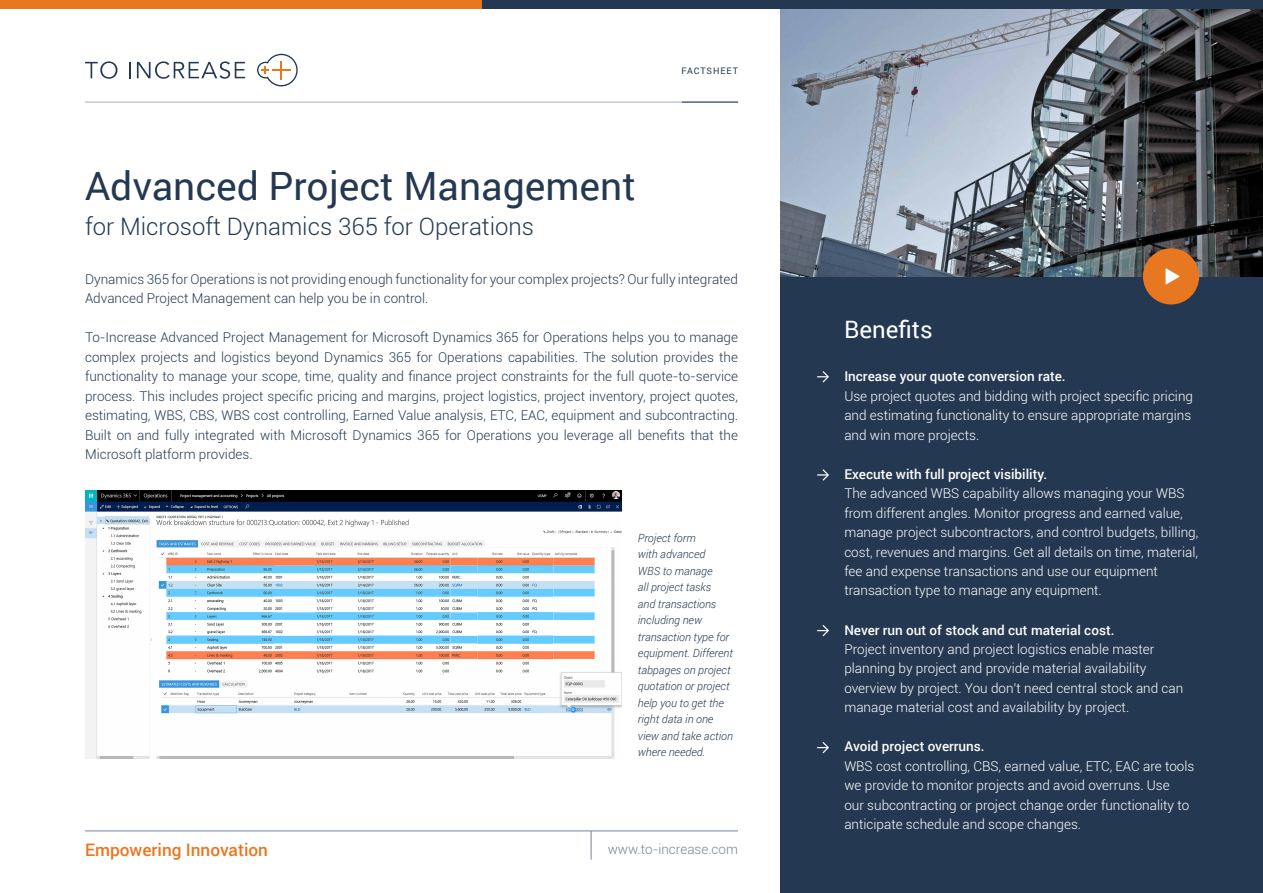
<style>
.page{position:relative;width:1263px;height:893px;background:#fff}
.page>*{position:absolute;margin:0;border:0;box-sizing:border-box;transform-origin:0 0}
.t1{font:39px "Roboto";color:#243951}
.t2{font:300 24px "Roboto";color:#243951}
.t3{font:24px "Roboto";color:#fff}
.t4{font:500 17.25px "Roboto";color:#e87722}
.t5{font:300 13.5px/19.5px "Roboto";color:#fff}
.t6{font:300 13.5px/19.5px "Roboto";color:#243951}
.t7{font:500 13.5px "Roboto";color:#fff}
.t8{font:300 13.5px "Roboto";color:#788593}
.t9{font:italic 300 11.25px/16.5px "Roboto";color:#243951}
.t10{font:9px "Roboto";letter-spacing:.1em;color:#243951}
</style>
<div class="page">
<div style="left:780px;top:0;width:483px;height:893px;background:#243951"></div>
<img style="left:780px;top:9px;width:483px;height:267px">
<img style="left:85px;top:490px;width:536px;height:269px">
<svg style="left:817px;top:371px;width:12px;height:11px"></svg>
<svg style="left:817px;top:469px;width:12px;height:12px"></svg>
<svg style="left:817px;top:625px;width:12px;height:11px"></svg>
<svg style="left:1143px;top:248px;width:56px;height:56px;background:#c37134"></svg>
<svg style="left:817px;top:742px;width:12px;height:11px"></svg>
<div style="left:0;top:0;width:482px;height:9px;background:#e97721"></div>
<div style="left:482px;top:0;width:781px;height:9px;background:#243951"></div>
<svg style="left:85px;top:61px;width:32px;height:18px"></svg>
<svg style="left:130px;top:62px;width:1px;height:16px"></svg>
<svg style="left:137px;top:61px;width:108px;height:18px"></svg>
<svg style="left:257px;top:54px;width:41px;height:32px"></svg>
<hr style="left:85px;top:102px;width:653px;height:1px;background:#a7b0b9">
<hr style="left:682px;top:102px;width:56px;height:1px;background:#243951">
<hr style="left:85px;top:831px;width:653px;height:1px;background:#788593">
<svg style="left:591px;top:831px;width:1px;height:29px"></svg>
<h1 class="t1" style="left:85px;top:158px;width:552px">Advanced Project Management</h1>
<h2 class="t2" style="left:85px;top:210px;width:450px">for Microsoft Dynamics 365 for Operations</h2>
<p class="t10" style="left:681px;top:64px;width:58px">FACTSHEET</p>
<p class="t6" style="left:85px;top:269px;width:654px">Dynamics 365 for Operations is not providing enough functionality for your complex projects? Our fully integrated<br>Advanced Project Management can help you be in control.</p>
<p class="t6" style="left:85px;top:327px;width:654px;text-align:justify">To-Increase Advanced Project Management for Microsoft Dynamics 365 for Operations helps you to manage complex projects and logistics beyond Dynamics 365 for Operations capabilities. The solution provides the functionality to manage your scope, time, quality and finance project constraints for the full quote-to-service process. This includes project specific pricing and margins, project logistics, project inventory, project quotes, estimating, WBS, CBS, WBS cost controlling, Earned Value analysis, ETC, EAC, equipment and subcontracting.<br>Built on and fully integrated with Microsoft Dynamics 365 for Operations you leverage all benefits that the Microsoft platform provides.</p>
<p class="t9" style="left:638px;top:529px;width:97px">Project form<br>with advanced<br>WBS to manage<br>all project tasks<br>and transactions including new transaction type for equipment. Different tabpages on project quotation or project help you to get the right data in one view and take action where needed.</p>
<p class="t4" style="left:85px;top:837px;width:184px">Empowering Innovation</p>
<p class="t8" style="left:608px;top:840px;width:132px">www.to-increase.com</p>
<h2 class="t3" style="left:844px;top:313px;width:90px">Benefits</h2>
<p class="t7" style="left:844px;top:367px;width:223px">Increase your quote conversion rate.</p>
<p class="t5" style="left:844px;top:385px;width:350px">Use project quotes and bidding with project specific pricing and estimating functionality to ensure appropriate margins and win more projects.</p>
<p class="t7" style="left:844px;top:464px;width:204px">Execute with full project visibility.</p>
<p class="t5" style="left:844px;top:483px;width:355px">The advanced WBS capability allows managing your WBS from different angles. Monitor progress and earned value, manage project subcontractors, and control budgets, billing, cost, revenues and margins. Get all details on time, material, fee and expense transactions and use our equipment transaction type to manage any equipment.</p>
<p class="t7" style="left:844px;top:620px;width:272px">Never run out of stock and cut material cost.</p>
<p class="t5" style="left:844px;top:639px;width:340px">Project inventory and project logistics enable master planning by project and provide material availability overview by project. You don’t need central stock and can manage material cost and availability by project.</p>
<p class="t7" style="left:844px;top:737px;width:142px">Avoid project overruns.</p>
<p class="t5" style="left:844px;top:756px;width:352px">WBS cost controlling, CBS, earned value, ETC, EAC are tools we provide to monitor projects and avoid overruns. Use<br>our subcontracting or project change order functionality to anticipate schedule and scope changes.</p>
</div>
